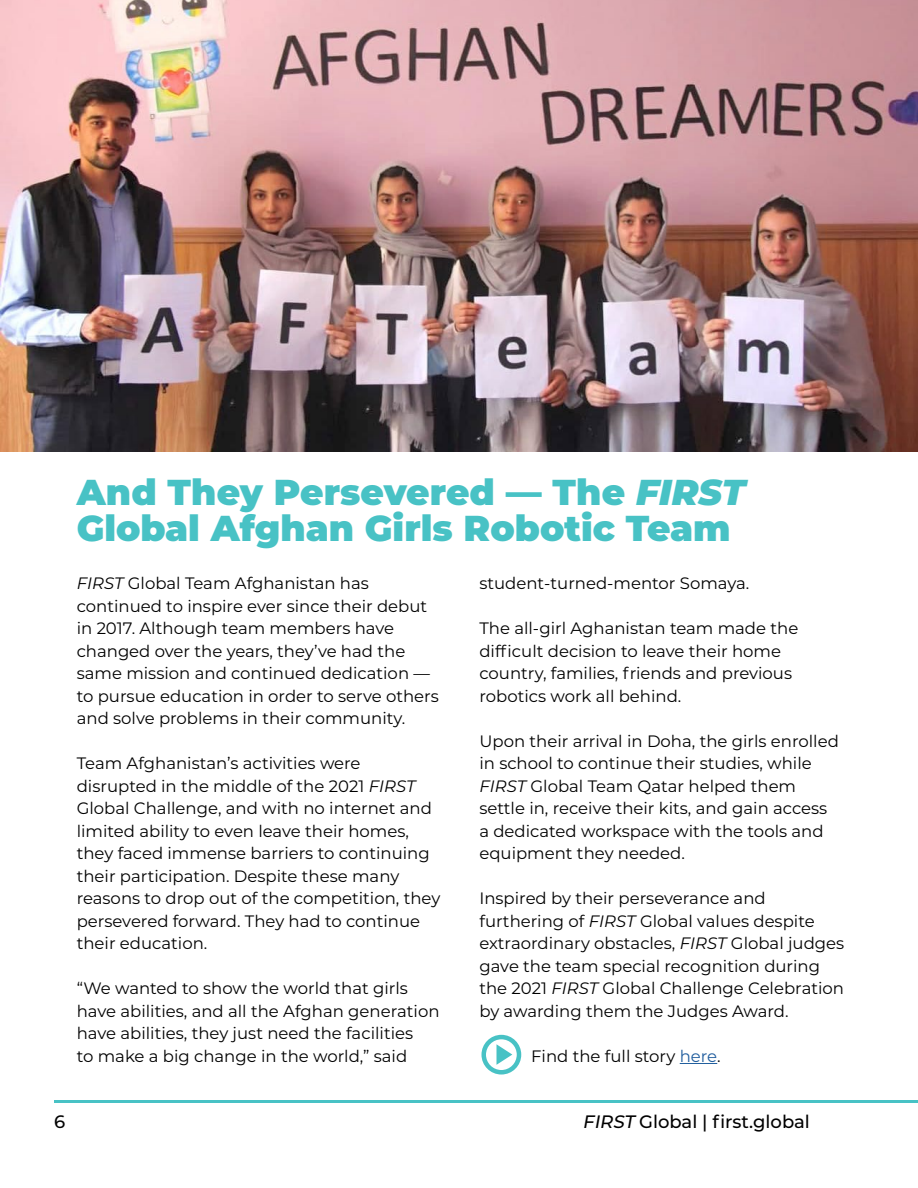
<style>
.page{position:relative;width:918px;height:1188px;background:#fff}
.page>*{position:absolute;margin:0;border:0;box-sizing:border-box;transform-origin:0 0}
.t1{font:900 36px/36px "Montserrat";color:#48c2c5}
.t2{font:500 18px "Montserrat";color:#000}
.t3{font:16.5px/22.5px "Montserrat";color:#000}
.s1{font-style:italic}
.s2{color:#215e9e}
</style>
<div class="page">
<hr style="left:54px;top:1100px;width:864px;height:3px;background:#48c2c5">
<img style="left:0;top:0;width:918px;height:451px">
<hr style="left:680px;top:1063px;width:37px;height:1px;background:#215e9e">
<div style="left:482px;top:1035px;width:39px;height:40px;border:4px solid #48c2c5;border-radius:50%"></div>
<svg style="left:497px;top:1044px;width:15px;height:21px"></svg>
<h1 class="t1" style="left:77px;top:472px;width:670px">And They Persevered — The <span class="s1">FIRST<br></span>Global Afghan Girls Robotic Team</h1>
<p class="t3" style="left:77px;top:572px;width:364px"><span class="s1">FIRST</span> Global Team Afghanistan has continued to inspire ever since their debut in 2017. Although team members have changed over the years, they’ve had the same mission and continued dedication — to pursue education in order to serve others and solve problems in their community.</p>
<p class="t3" style="left:77px;top:752px;width:365px">Team Afghanistan’s activities were disrupted in the middle of the 2021 <span class="s1">FIRST </span>Global Challenge, and with no internet and limited ability to even leave their homes, they faced immense barriers to continuing their participation. Despite these many reasons to drop out of the competition, they persevered forward. They had to continue their education.</p>
<p class="t3" style="left:77px;top:977px;width:364px">“We wanted to show the world that girls have abilities, and all the Afghan generation have abilities, they just need the facilities<br>to make a big change in the world,” said</p>
<p class="t3" style="left:479px;top:572px;width:271px">student-turned-mentor Somaya.</p>
<p class="t3" style="left:479px;top:617px;width:320px">The all-girl Aghanistan team made the difficult decision to leave their home country, families, friends and previous robotics work all behind.</p>
<p class="t3" style="left:479px;top:729px;width:361px">Upon their arrival in Doha, the girls enrolled in school to continue their studies, while <span class="s1">FIRST</span> Global Team Qatar helped them settle in, receive their kits, and gain access a dedicated workspace with the tools and equipment they needed.</p>
<p class="t3" style="left:479px;top:887px;width:366px">Inspired by their perseverance and furthering of <span class="s1">FIRST</span> Global values despite extraordinary obstacles, <span class="s1">FIRST</span> Global judges gave the team special recognition during the 2021 <span class="s1">FIRST</span> Global Challenge Celebration by awarding them the Judges Award.</p>
<p class="t3" style="left:531px;top:1044px;width:191px">Find the full story <span class="s2">here</span>.</p>
<p class="t2" style="left:54px;top:1109px;width:13px">6</p>
<p class="t2" style="left:583px;top:1109px;width:229px"><span class="s1">FIRST</span> Global | first.global</p>
</div>
